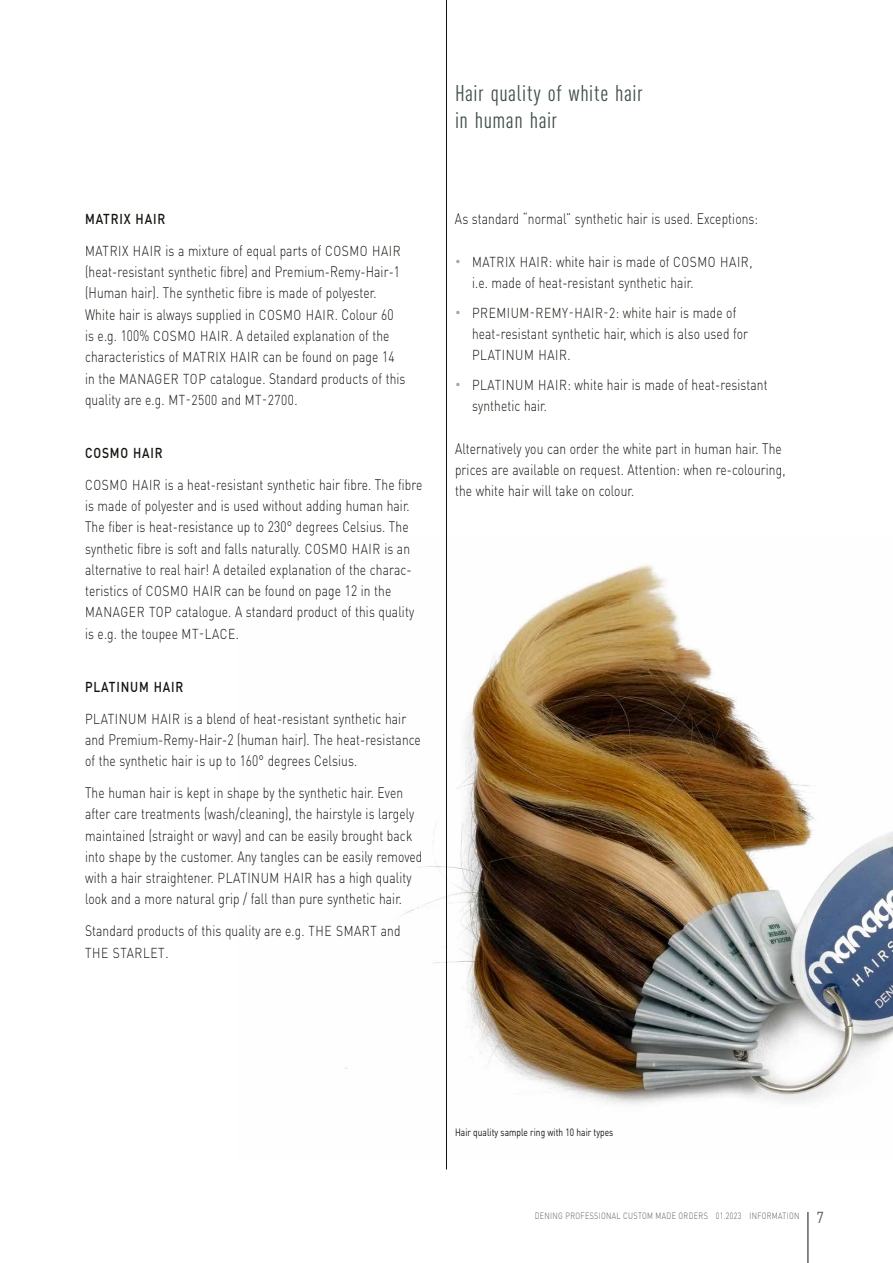
<style>
.page{position:relative;width:893px;height:1263px;background:#fff}
.page>*{position:absolute;margin:0;border:0;box-sizing:border-box;transform-origin:0 0}
.t1{font:22.5px/26.7px "DIN Cond DIN Cond";letter-spacing:.02em;color:#414f4d}
.t2{font:300 15px/21.3px "DIN Pro";letter-spacing:.01em;color:#12120d;scale:.8 1}
.t3{font:300 14.25px "DIN Pro";letter-spacing:.05em;color:#12120d;scale:.84 1}
.t4{font:500 14.25px "DIN Pro";letter-spacing:.07em;color:#12120d;scale:.84 1}
.t5{font:10.5px "DIN Pro";letter-spacing:.005em;color:#12120d;scale:.8 1}
.t6{font:300 9px "DIN Pro";letter-spacing:.05em;color:#555756;scale:.8 1}
.s1{font-size:14.25px}
.s2{font-size:15px}
.s3{font-size:10.5px;color:#9dabab}
.s4{font-weight:400;font-size:15.75px}
</style>
<div class="page">
<img style="left:345px;top:564px;width:548px;height:541px">
<hr style="left:808px;top:1212px;width:1px;height:51px;background:#12120d">
<hr style="left:446px;top:0;width:1px;height:1169px;background:#12120d">
<h1 class="t1" style="left:455px;top:80px;width:189px">Hair quality of white hair in human hair</h1>
<p class="t4" style="left:85px;top:209px;width:97px">MATRIX HAIR</p>
<p class="t2" style="left:85px;top:239px;width:402px"><span class="s1">MATRIX HAIR</span> is a mixture of equal parts of <span class="s1">COSMO HAIR </span>(heat-resistant synthetic fibre) and Premium-Remy-Hair-1 (Human hair). The synthetic fibre is made of polyester.<br>White hair is always supplied in <span class="s1">COSMO HAIR</span>. Colour 60 is e.g. 100% <span class="s1">COSMO HAIR</span>. A detailed explanation of the characteristics of <span class="s1">MATRIX HAIR</span> can be found on page 14 in the <span class="s1">MANAGER TOP</span> catalogue. Standard products of this quality are e.g. <span class="s1">MT-2500</span> and <span class="s1">MT-2700</span>.</p>
<p class="t4" style="left:85px;top:443px;width:94px">COSMO HAIR</p>
<p class="t2" style="left:85px;top:473px;width:423px"><span class="s1">COSMO HAIR</span> is a heat-resistant synthetic hair fibre. The fibre is made of polyester and is used without adding human hair.<br>The fiber is heat-resistance up to 230° degrees Celsius. The synthetic fibre is soft and falls naturally. <span class="s1">COSMO HAIR</span> is an alternative to real hair! A detailed explanation of the charac&shy;teristics of <span class="s1">COSMO HAIR</span> can be found on page 12 in the <span class="s1">MANAGER TOP</span> catalogue. A standard product of this quality is e.g. the toupee <span class="s1">MT-LACE</span>.</p>
<p class="t4" style="left:85px;top:677px;width:119px">PLATINUM HAIR</p>
<p class="t2" style="left:85px;top:707px;width:421px"><span class="s1">PLATINUM HAIR</span> is a blend of heat-resistant synthetic hair and Premium-Remy-Hair-2 (human hair). The heat-resistance of the synthetic hair is up to 160° degrees Celsius.</p>
<p class="t2" style="left:85px;top:781px;width:423px">The human hair is kept in shape by the synthetic hair. Even after care treatments (wash/cleaning), the hairstyle is largely maintained (straight or wavy) and can be easily brought back into shape by the customer. Any tangles can be easily removed with a hair straightener. <span class="s1">PLATINUM HAIR</span> has a high quality look and a more natural grip / fall than pure synthetic hair.</p>
<p class="t2" style="left:85px;top:920px;width:396px">Standard products of this quality are e.g. <span class="s1">THE SMART</span> and</p>
<p class="t3" style="left:85px;top:943px;width:101px">THE STARLET<span class="s2">.</span></p>
<p class="t2" style="left:455px;top:207px;width:380px">As standard “normal” synthetic hair is used. Exceptions:</p>
<p class="t3" style="left:455px;top:252px;width:356px"><span class="s3">•</span> MATRIX HAIR<span class="s2">: white hair is made of</span> COSMO HAIR<span class="s2">,</span></p>
<p class="t2" style="left:472px;top:271px;width:278px">i.e. made of heat-resistant synthetic hair.</p>
<p class="t3" style="left:455px;top:303px;width:336px"><span class="s3">•</span> PREMIUM-REMY-HAIR-2<span class="s2">: white hair is made of</span></p>
<p class="t2" style="left:472px;top:322px;width:346px">heat-resistant synthetic hair, which is also used for</p>
<p class="t3" style="left:472px;top:345px;width:119px">PLATINUM HAIR<span class="s2">.</span></p>
<p class="t2" style="left:472px;top:373px;width:371px;text-indent:-17px"><span class="s3">•</span> <span class="s1">PLATINUM HAIR</span>: white hair is made of heat-resistant synthetic hair.</p>
<p class="t2" style="left:455px;top:437px;width:415px">Alternatively you can order the white part in human hair. The prices are available on request. Attention: when re-colouring, the white hair will take on colour.</p>
<p class="t5" style="left:455px;top:1125px;width:200px">Hair quality sample ring with 10 hair types</p>
<p class="t6" style="left:535px;top:1209px;width:363px">DENING PROFESSIONAL CUSTOM MADE ORDERS 01.2023 INFORMATION <span class="s4">7</span></p>
</div>
